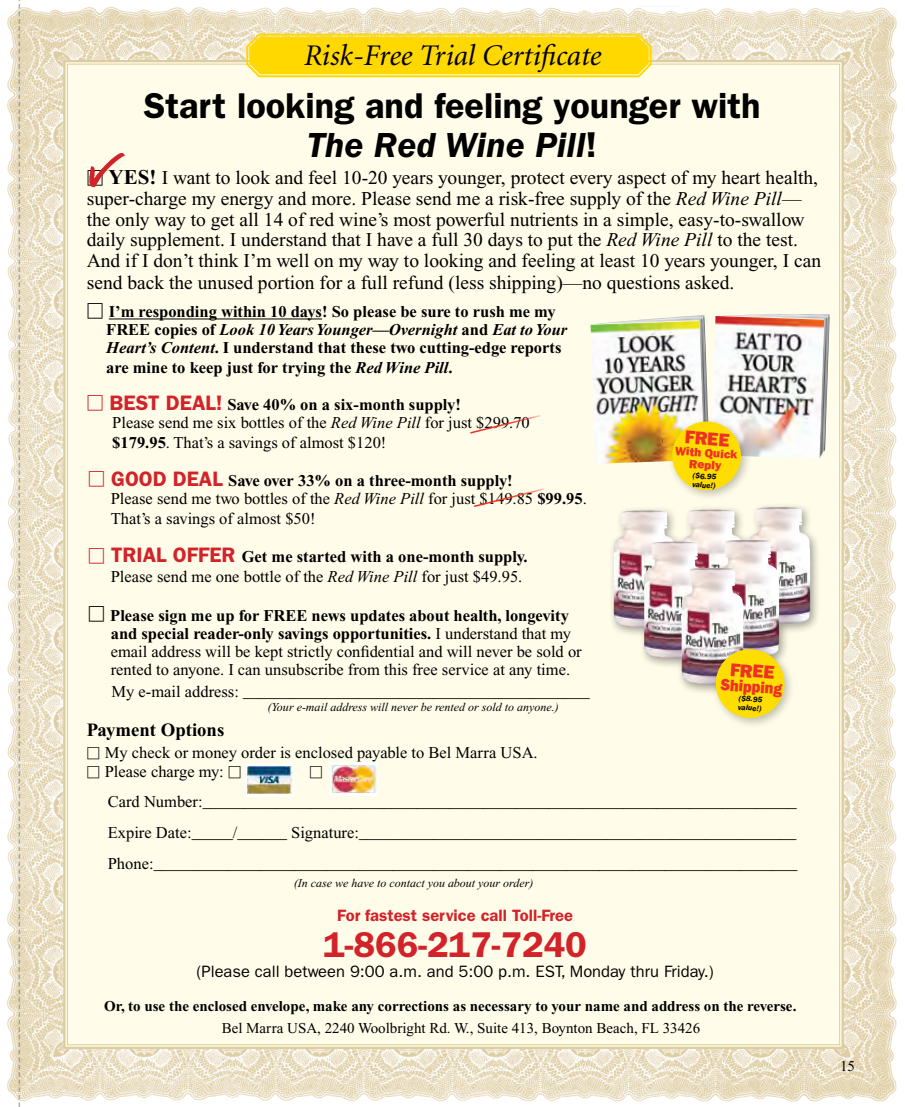
<style>
.page{position:relative;width:905px;height:1107px;background:#fff}
.page>*{position:absolute;margin:0;border:0;box-sizing:border-box;transform-origin:0 0}
.t1{font:600 36px/39px "ITC Franklin Gothic Std";color:#000;text-align:center}
.t2{font:600 36px "ITC Franklin Gothic Std";color:#d2232a}
.t3{font:italic 30px "Minion";color:#000}
.t4{font:600 21px "ITC Franklin Gothic Std";color:#d2232a}
.t5{font:19.5px/20.7px "Times New Roman";color:#000}
.t6{font:700 18.75px "Times New Roman";color:#000}
.t7{font:18.45px "ITC Franklin Gothic Std Hvy";color:#ee3124}
.t8{font:16.5px/18px "Times New Roman";color:#000}
.t9{font:700 16.5px/18px "Times New Roman";color:#000}
.t10{font:16.5px "ITC Franklin Gothic Std";color:#000}
.t11{font:600 16.5px "ITC Franklin Gothic Std";color:#d2232a}
.t12{font:16.5px "ITC Franklin Gothic Std Hvy";color:#ee3124;scale:.9 1}
.t13{font:16.5px "Mathematical Pi Six";color:#000;scale:.96 1}
.t14{font:700 15px "Times New Roman";color:#000}
.t15{font:15px "Times New Roman";color:#000}
.t16{font:italic 12px "Times New Roman";color:#000}
.t17{font:12px/12px "ITC Franklin Gothic Std Hvy";color:#ee3124;text-align:center}
.t18{font:italic 600 8.1px/8.9px "ITC Franklin Gothic Std";color:#000}
.s1{font-style:italic}
.s2{font-family:"Mathematical Pi Six";font-size:21px}
.s3{font-weight:700;font-size:21px}
.s4{font-family:"Mathematical Pi Six";font-weight:400;font-size:21px}
.s5{font-family:"Mathematical Pi Six";font-size:21px;color:#d2232a}
.s6{font-family:"ITC Franklin Gothic Std";font-weight:600;font-size:21px;color:#d2232a}
.s7{font-weight:700}
.s8{font-family:"Mathematical Pi Six";font-weight:400}
.s9{font-family:"Mathematical Pi Six"}
</style>
<div class="page">
<img style="left:7px;top:7px;width:890px;height:1095px">
<div style="left:62px;top:59px;width:783px;height:991px;background:#fffde9"></div>
<svg style="left:244px;top:32px;width:409px;height:47px;background:#fddb1e"></svg>
<hr style="left:109px;top:319px;width:213px;height:1px;background:#000">
<img style="left:84px;top:148px;width:42px;height:40px">
<div style="left:246px;top:763px;width:47px;height:33px;background:linear-gradient(to right,#fff,#fff)"></div>
<img style="left:248px;top:766px;width:45px;height:28px">
<div style="left:330px;top:762px;width:47px;height:33px;background:#fff"></div>
<img style="left:330px;top:765px;width:47px;height:28px">
<svg style="left:19px;top:0;width:1px;height:1107px"></svg>
<img style="left:716px;top:314px;width:114px;height:145px">
<svg style="left:469px;top:414px;width:73px;height:21px;background:#fdf1dd"></svg>
<div style="left:667px;top:416px;width:84px;height:85px;background:#000;opacity:.25"></div>
<img style="left:590px;top:316px;width:234px;height:177px">
<div style="left:608px;top:502px;width:213px;height:193px;background:#000;opacity:.35"></div>
<img style="left:748px;top:507px;width:62px;height:117px">
<img style="left:613px;top:510px;width:63px;height:118px">
<img style="left:681px;top:509px;width:62px;height:58px">
<img style="left:717px;top:539px;width:62px;height:105px">
<img style="left:644px;top:541px;width:62px;height:118px">
<img style="left:681px;top:567px;width:62px;height:118px">
<svg style="left:472px;top:487px;width:74px;height:21px;background:#fdf1dd"></svg>
<div style="left:710px;top:644px;width:85px;height:84px;background:#000;opacity:.25"></div>
<svg style="left:713px;top:647px;width:74px;height:73px;background:#f2d93f"></svg>
<h2 class="t3" style="left:304px;top:40px;width:299px">Risk-Free Trial Certificate</h2>
<h1 class="t1" style="left:144px;top:86px;width:618px">Start looking and feeling younger with<br><span class="s1">The Red Wine Pill</span>!</h1>
<p class="t5" style="left:87px;top:167px;width:736px"><span class="s2">U</span> <span class="s3">YES!</span> I want to look and feel 10-20 years younger, protect every aspect of my heart health, super-charge my energy and more. Please send me a risk-free supply of the <span class="s1">Red Wine Pill</span>— the only way to get all 14 of red wine’s most powerful nutrients in a simple, easy-to-swallow daily supplement. I understand that I have a full 30 days to put the <span class="s1">Red Wine Pill</span> to the test.<br>And if I don’t think I’m well on my way to looking and feeling at least 10 years younger, I can</p>
<p class="t5" style="left:87px;top:273px;width:649px">send back the unused portion for a full refund (less shipping)—no questions asked.</p>
<p class="t9" style="left:106px;top:303px;width:462px;text-indent:-20px"><span class="s4">U</span> I’m responding within 10 days! So please be sure to rush me my<br>FREE copies of <span class="s1">Look 10 Years Younger—Overnight</span> and <span class="s1">Eat to Your<br>Heart’s Content</span>. I understand that these two cutting-edge reports</p>
<p class="t9" style="left:106px;top:358px;width:348px">are mine to keep just for trying the <span class="s1">Red Wine Pill</span>.</p>
<p class="t8" style="left:112px;top:396px;width:419px;text-indent:-26px"><span class="s5">U</span> <span class="s6">BEST DEAL!</span> <span class="s7">Save 40% on a six-month supply!<br></span>Please send me six bottles of the <span class="s1">Red Wine Pill</span> for just $299.70</p>
<p class="t8" style="left:112px;top:433px;width:276px"><span class="s7">$179.95</span>. That’s a savings of almost $120!</p>
<p class="t8" style="left:111px;top:472px;width:477px;text-indent:-22px"><span class="s5">U</span> <span class="s6">GOO D DEAL</span> <span class="s7">Save over 33% on a three-month supply!<br></span>Please send me two bottles of the <span class="s1">Red Wine Pill</span> for just $149.85 <span class="s7">$99.95</span>.</p>
<p class="t8" style="left:111px;top:509px;width:206px">That’s a savings of almost $50!</p>
<p class="t4" style="left:88px;top:543px;width:46px"><span class="s8">U</span> Trial</p>
<p class="t4" style="left:173px;top:543px;width:14px">Offer</p>
<p class="t7" style="left:685px;top:426px;width:46px;rotate:4deg">FREE</p>
<p class="t17" style="left:675px;top:444px;width:64px;rotate:4deg">With Quick<br>Reply</p>
<p class="t18" style="left:693px;top:471px;width:25px;rotate:4deg">($6.95 value!)</p>
<p class="t8" style="left:111px;top:547px;width:418px;line-height:19.5px;text-indent:131px"><span class="s7">Get me started with a one-month supply.<br></span>Please send me one bottle of the <span class="s1">Red Wine Pill</span> for just $49.95.</p>
<p class="t8" style="left:111px;top:606px;width:472px;text-indent:-23px"><span class="s2">U</span> <span class="s7">Please sign me up for FREE news updates about health, longevity and special reader-only savings opportunities.</span> I understand that my email address will be kept strictly confidential and will never be sold or rented to anyone. I can unsubscribe from this free service at any time.</p>
<p class="t8" style="left:112px;top:683px;width:480px">My e-mail address: __________________________________________</p>
<p class="t16" style="left:267px;top:700px;width:293px">(Your e-mail address will never be rented or sold to anyone.)</p>
<p class="t6" style="left:87px;top:719px;width:139px">Payment Options</p>
<p class="t8" style="left:87px;top:743px;width:452px;line-height:18.9px"><span class="s9">U</span> My check or money order is enclosed payable to Bel Marra USA.<br><span class="s9">U</span> Please charge my: <span class="s9">U</span></p>
<p class="t7" style="left:731px;top:659px;width:46px;rotate:4deg">FREE</p>
<p class="t12" style="left:721px;top:675px;width:70px;rotate:4deg">Shipping</p>
<p class="t18" style="left:739px;top:693px;width:25px;rotate:4deg">($8.95 value!)</p>
<p class="t13" style="left:309px;top:764px;width:15px">U</p>
<p class="t8" style="left:108px;top:787px;width:691px;line-height:30.9px;text-align:justify">Card Number:________________________________________________________________________ Expire Date:_____/______ Signature:_____________________________________________________ Phone:______________________________________________________________________________</p>
<p class="t16" style="left:294px;top:876px;width:241px">(In case we have to contact you about your order)</p>
<p class="t11" style="left:337px;top:906px;width:237px">For fastest service call Toll-Free</p>
<h1 class="t2" style="left:323px;top:923px;width:265px">1-866-217-7240</h1>
<p class="t10" style="left:196px;top:962px;width:519px">(Please call between 9:00 a.m. and 5:00 p.m. EST, Monday thru Friday.)</p>
<p class="t14" style="left:104px;top:997px;width:694px">Or, to use the enclosed envelope, make any corrections as necessary to your name and address on the reverse.</p>
<p class="t15" style="left:222px;top:1020px;width:480px">Bel Marra USA, 2240 Woolbright Rd. W., Suite 413, Boynton Beach, FL 33426</p>
<p class="t15" style="left:840px;top:1058px;width:16px">15</p>
</div>
